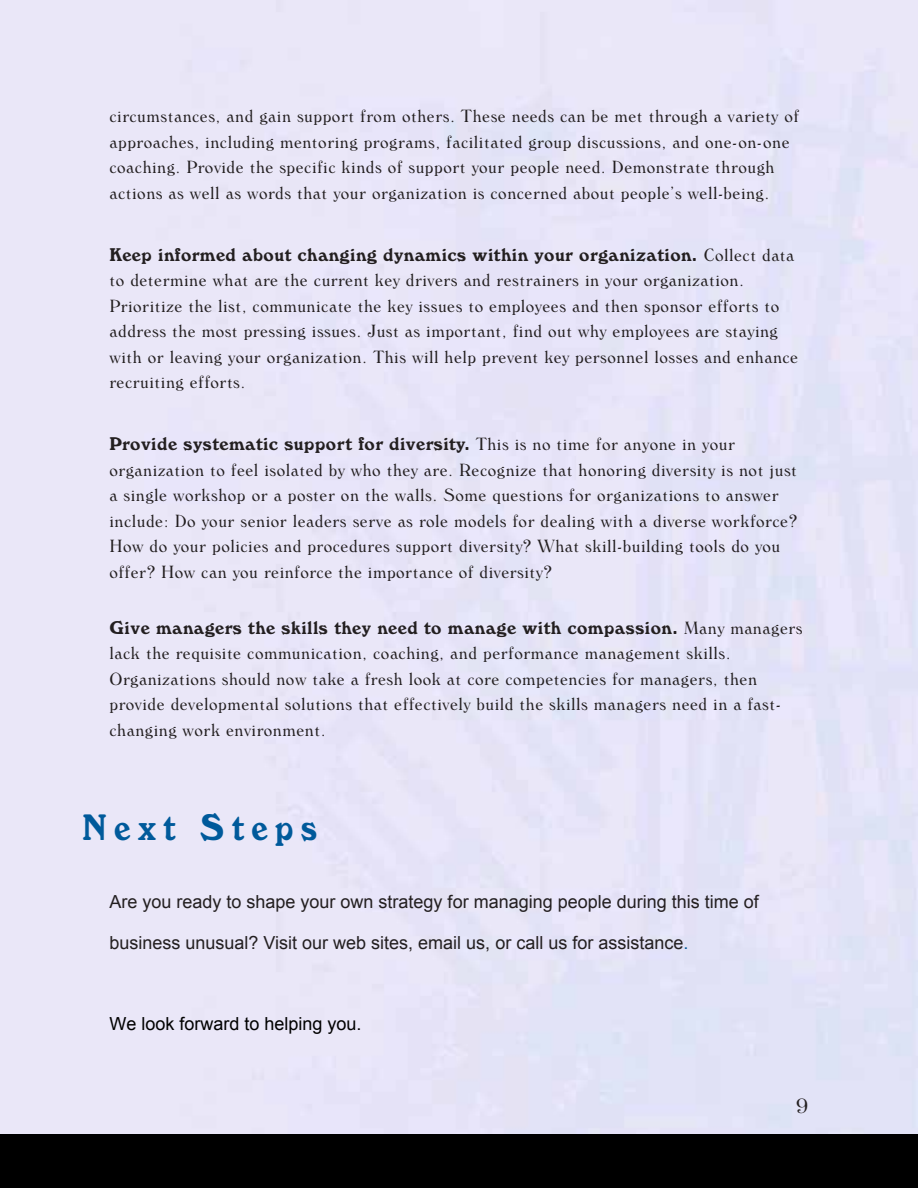
<style>
.page{position:relative;width:918px;height:1188px;background:#fff}
.page>*{position:absolute;margin:0;border:0;box-sizing:border-box;transform-origin:0 0}
.t1{font:36px "Windsor";letter-spacing:.25em;color:#005a9b;scale:.85 1}
.t2{font:300 21px "Windsor";color:#231f20}
.t3{font:300 18px/25.5px "Windsor";letter-spacing:.03em;color:#231f20;scale:.95 1}
.t4{font:18px "Arial";color:#231f20}
.t5{font:18px "Arial";color:#000}
.s1{font-weight:400}
.s2{color:#005a9b}
</style>
<div class="page">
<div style="left:0;top:1134px;width:918px;height:54px;background:#000"></div>
<p class="t3" style="left:110px;top:105px;width:727px">circumstances, and gain support from others. These needs can be met through a variety of approaches, including mentoring programs, facilitated group discussions, and one-on-one coaching. Provide the specific kinds of support your people need. Demonstrate through actions as well as words that your organization is concerned about people’s well-being.</p>
<p class="t3" style="left:110px;top:243px;width:727px"><span class="s1">Keep informed about changing dynamics within your organization.</span> Collect data to determine what are the current key drivers and restrainers in your organization.<br>Prioritize the list, communicate the key issues to employees and then sponsor efforts to address the most pressing issues. Just as important, find out why employees are staying with or leaving your organization. This will help prevent key personnel losses and enhance recruiting efforts.</p>
<p class="t3" style="left:110px;top:432px;width:725px"><span class="s1">Provide systematic support for diversity.</span> This is no time for anyone in your organization to feel isolated by who they are. Recognize that honoring diversity is not just a single workshop or a poster on the walls. Some questions for organizations to answer include: Do your senior leaders serve as role models for dealing with a diverse workforce?<br>How do your policies and procedures support diversity? What skill-building tools do you offer? How can you reinforce the importance of diversity?</p>
<p class="t3" style="left:110px;top:616px;width:731px"><span class="s1">Give managers the skills they need to manage with compassion.</span> Many managers lack the requisite communication, coaching, and performance management skills.<br>Organizations should now take a fresh look at core competencies for managers, then provide developmental solutions that effectively build the skills managers need in a fast&shy;changing work environment.</p>
<h1 class="t1" style="left:82px;top:814px;width:278px">Next Steps</h1>
<p class="t4" style="left:110px;top:892px;width:651px">Are you ready to shape your own strategy for managing people during this time of</p>
<p class="t4" style="left:110px;top:933px;width:580px">business unusual? Visit our web sites, email us, or call us for assistance<span class="s2">.</span></p>
<p class="t5" style="left:110px;top:1014px;width:254px">We look forward to helping you.</p>
<p class="t2" style="left:796px;top:1098px;width:14px">9</p>
</div>
